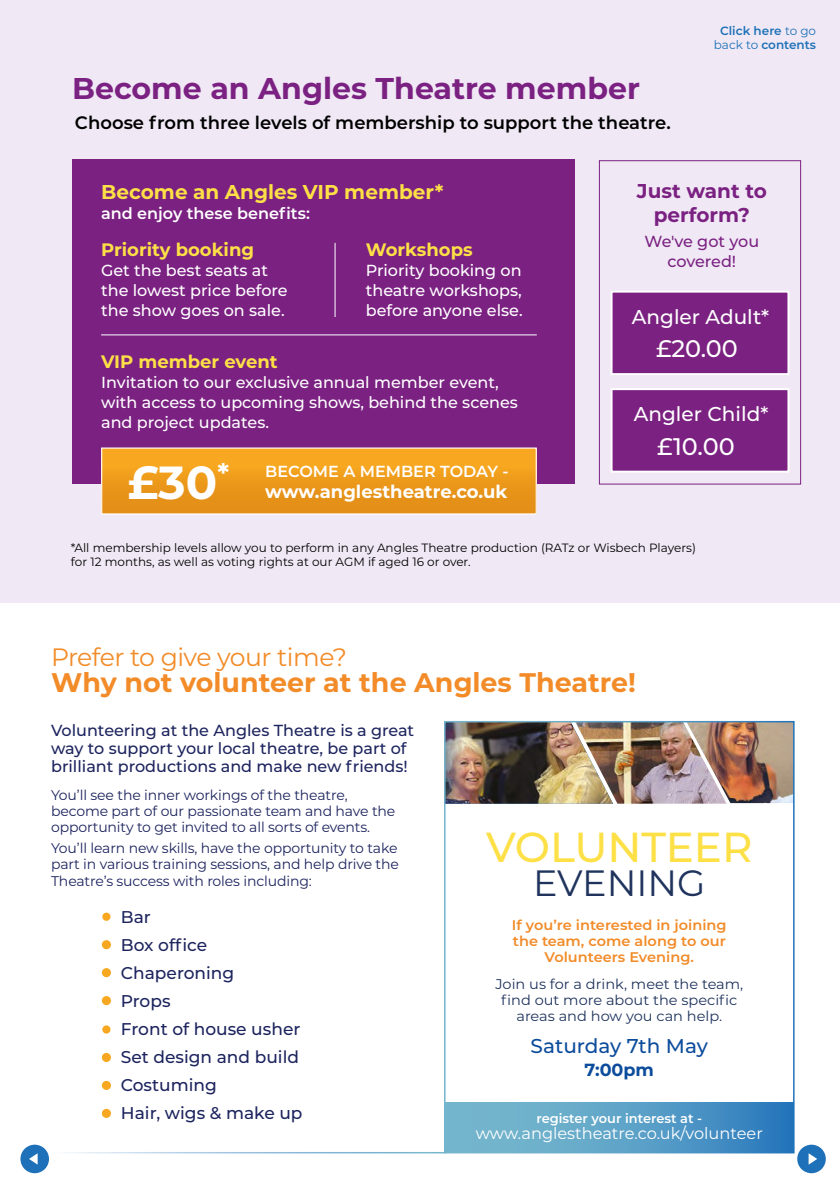
<style>
.page{position:relative;width:840px;height:1191px;background:#fff}
.page>*{position:absolute;margin:0;border:0;box-sizing:border-box;transform-origin:0 0}
.t1{font:700 46.4px "Montserrat";color:#fff}
.t2{font:500 42px "Montserrat";color:#fde046}
.t3{font:36.6px "Montserrat";color:#1f335d}
.t4{font:700 30px "Montserrat";color:#7b2182}
.t5{font:700 26.8px "Montserrat";color:#f28b28}
.t6{font:25.2px "Montserrat";letter-spacing:-.02em;color:#f28b28}
.t7{font:500 24px "Montserrat";color:#fff}
.t8{font:500 20px "Montserrat";color:#fff}
.t9{font:700 20px "Montserrat";color:#fde046}
.t10{font:700 20px/24px "Montserrat";color:#7b2182;text-align:center}
.t11{font:500 20px "Montserrat";color:#0c4c9c}
.t12{font:600 18px "Montserrat";color:#000}
.t13{font:700 18px "Montserrat";color:#fde046}
.t14{font:700 18px "Montserrat";color:#fff}
.t15{font:700 17.6px "Montserrat";color:#0c4c9c}
.t16{font:500 17px/28px "Montserrat";color:#1d245e}
.t17{font:16.2px "Montserrat";color:#fff}
.t18{font:500 16px/20px "Montserrat";color:#fff}
.t19{font:500 16px/18px "Montserrat";color:#1d245e}
.t20{font:600 16px "Montserrat";color:#fff}
.t21{font:500 16px/20px "Montserrat";letter-spacing:-.01em;color:#7b2182;text-align:center}
.t22{font:14px/16px "Montserrat";letter-spacing:-.01em;color:#1d245e}
.t23{font:14px/16px "Montserrat";color:#1f335d;text-align:center;scale:1.04 1}
.t24{font:600 14px/16px "Montserrat";color:#f28b28;text-align:center;scale:1.04 1}
.t25{font:600 13px "Montserrat";color:#fff}
.t26{font:12px/14.4px "Montserrat";color:#000}
.t27{font:600 12px/14px "Montserrat";color:#1e71b8;text-align:center}
.s1{font-weight:400}
</style>
<div class="page">
<div style="left:444px;top:1102px;width:349px;height:50px;background:linear-gradient(to right,#82c1cf,#307ebe)"></div>
<img style="left:447px;top:724px;width:127px;height:79px">
<img style="left:574px;top:724px;width:112px;height:79px">
<img style="left:686px;top:724px;width:105px;height:79px">
<div style="left:0;top:0;width:839px;height:602px;background:#f0e9f5"></div>
<div style="left:72px;top:159px;width:502px;height:324px;background:#7b2182"></div>
<div style="left:598px;top:160px;width:202px;height:324px;border:1px solid #7b2182"></div>
<div style="left:610px;top:290px;width:179px;height:85px;background:#7b2182;border:2px solid #fff"></div>
<div style="left:610px;top:388px;width:179px;height:84px;background:#7b2182;border:2px solid #fff"></div>
<div style="left:102px;top:448px;width:434px;height:66px;background:linear-gradient(to right,#ed9b1c,#ed9b1c)"></div>
<hr style="left:334px;top:243px;width:1px;height:74px;background:#fff">
<hr style="left:101px;top:334px;width:435px;height:1px;background:#fff">
<div style="left:102px;top:912px;width:8px;height:8px;background:#f7a820;border-radius:50%"></div>
<div style="left:102px;top:940px;width:9px;height:9px;background:#f7a820;border-radius:50%"></div>
<div style="left:102px;top:968px;width:9px;height:9px;background:#f7a820;border-radius:50%"></div>
<div style="left:102px;top:996px;width:9px;height:9px;background:#f7a820;border-radius:50%"></div>
<div style="left:102px;top:1025px;width:8px;height:8px;background:#f7a820;border-radius:50%"></div>
<div style="left:102px;top:1053px;width:9px;height:9px;background:#f7a820;border-radius:50%"></div>
<div style="left:102px;top:1080px;width:9px;height:10px;background:#f7a820;border-radius:50%"></div>
<div style="left:102px;top:1108px;width:9px;height:10px;background:#f7a820;border-radius:50%"></div>
<div style="left:444px;top:721px;width:350px;height:432px;border:2px solid #fff"></div>
<svg style="left:797px;top:1144px;width:28px;height:29px"></svg>
<svg style="left:20px;top:1144px;width:29px;height:29px"></svg>
<h3 class="t4" style="left:72px;top:67px;width:569px">Become an Angles Theatre member</h3>
<p class="t12" style="left:75px;top:109px;width:597px">Choose from three levels of membership to support the theatre.</p>
<p class="t27" style="left:713px;top:23px;width:104px">Click here <span class="s1">to go back to</span> contents</p>
<h3 class="t9" style="left:101px;top:178px;width:343px">Become an Angles VIP member*</h3>
<p class="t20" style="left:101px;top:202px;width:210px">and enjoy these benefits:</p>
<p class="t13" style="left:101px;top:237px;width:154px">Priority booking</p>
<p class="t18" style="left:101px;top:260px;width:188px">Get the best seats at the lowest price before the show goes on sale.</p>
<p class="t13" style="left:365px;top:237px;width:108px">Workshops</p>
<p class="t18" style="left:365px;top:260px;width:158px;text-align:justify">Priority booking on theatre workshops, before anyone else.</p>
<p class="t13" style="left:101px;top:348px;width:178px">VIP member event</p>
<p class="t18" style="left:101px;top:371px;width:418px">Invitation to our exclusive annual member event, with access to upcoming shows, behind the scenes and project updates.</p>
<h1 class="t1" style="left:128px;top:449px;width:103px">£30<sup>*</sup></h1>
<p class="t20" style="left:265px;top:459px;width:245px">BECOME A MEMBER TODAY -</p>
<p class="t14" style="left:265px;top:479px;width:243px">www.anglestheatre.co.uk</p>
<h3 class="t10" style="left:636px;top:178px;width:131px">Just want to perform?</h3>
<p class="t21" style="left:644px;top:231px;width:116px">We've got you covered!</p>
<h3 class="t8" style="left:631px;top:303px;width:139px">Angler Adult*</h3>
<h3 class="t7" style="left:655px;top:332px;width:83px">£20.00</h3>
<h3 class="t8" style="left:633px;top:400px;width:136px">Angler Child*</h3>
<h3 class="t7" style="left:656px;top:430px;width:79px">£10.00</h3>
<p class="t26" style="left:71px;top:540px;width:626px">*All membership levels allow you to perform in any Angles Theatre production (RATz or Wisbech Players) for 12 months, as well as voting rights at our AGM if aged 16 or over.</p>
<h3 class="t6" style="left:51px;top:639px;width:297px">Prefer to give your time?</h3>
<h3 class="t5" style="left:51px;top:663px;width:586px">Why not volunteer at the Angles Theatre!</h3>
<p class="t19" style="left:51px;top:721px;width:364px">Volunteering at the Angles Theatre is a great way to support your local theatre, be part of brilliant productions and make new friends!</p>
<p class="t22" style="left:51px;top:786px;width:345px">You’ll see the inner workings of the theatre, become part of our passionate team and have the opportunity to get invited to all sorts of events.</p>
<p class="t22" style="left:51px;top:840px;width:349px;text-align:justify">You’ll learn new skills, have the opportunity to take part in various training sessions, and help drive the Theatre’s success with roles including:</p>
<h2 class="t2" style="left:486px;top:817px;width:268px">VOLUNTEER</h2>
<h3 class="t3" style="left:533px;top:857px;width:174px">EVENING</h3>
<p class="t16" style="left:121px;top:902px;width:183px">Bar<br>Box office<br>Chaperoning<br>Props<br>Front of house usher<br>Set design and build<br>Costuming<br>Hair, wigs &amp; make up</p>
<p class="t24" style="left:511px;top:916px;width:208px">If you’re interested in joining the team, come along to our<br>Volunteers Evening.</p>
<p class="t23" style="left:495px;top:976px;width:240px">Join us for a drink, meet the team, find out more about the specific areas and how you can help.</p>
<h3 class="t11" style="left:530px;top:1031px;width:179px">Saturday 7th May</h3>
<p class="t15" style="left:584px;top:1057px;width:71px">7:00pm</p>
<p class="t25" style="left:536px;top:1109px;width:167px">register your interest at -</p>
<p class="t17" style="left:475px;top:1122px;width:288px">www.anglestheatre.co.uk/volunteer</p>
</div>
